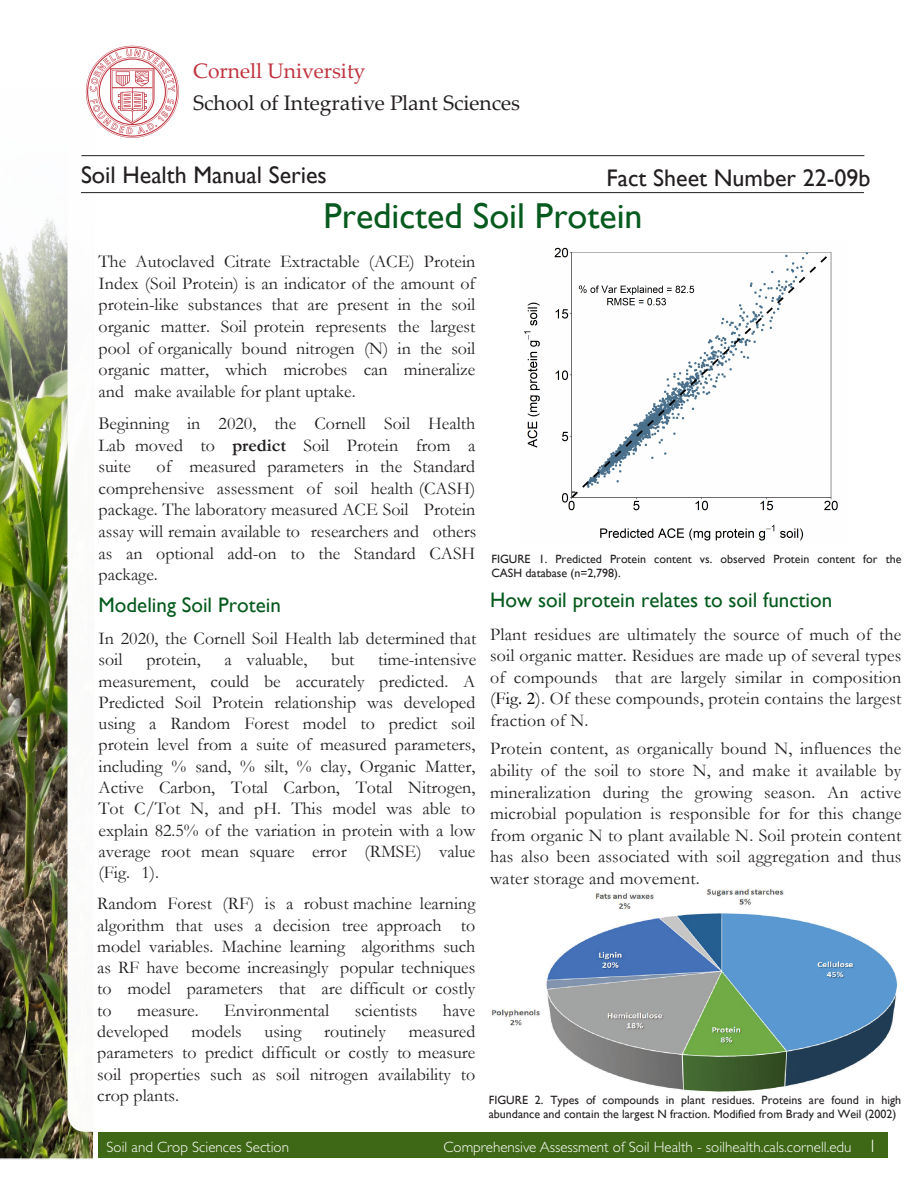
<style>
.page{position:relative;width:918px;height:1188px;background:#fff}
.page>*{position:absolute;margin:0;border:0;box-sizing:border-box;transform-origin:0 0}
.Body_Text_part_2{font:36px "Gill Sans";color:#075a1e}
.t1{font:24px "Gill Sans";color:#231f20}
.t2{font:24px "Gill Sans";color:#231f20}
.subhead{font:21px "Gill Sans";color:#065a1e}
.t3{font:21px "Palatino Linotype";color:#231f20}
.t4{font:21px "Palatino Linotype";color:#c0333f}
.subhead-2{font:18px/21.6px "Garamond";color:#231f20;text-align:justify}
.t5{font:300 15px "Gill Sans";color:#fff}
.t6{font:12px/14.4px "Gill Sans";color:#231f20}
.s1{font-weight:700}
.s2{color:#000}
.s3{font-family:"Minion Pro";color:#000}
.s4{font-size:18px}
</style>
<div class="page">
<img style="left:0;top:219px;width:94px;height:941px">
<div style="left:98px;top:1132px;width:790px;height:26px;background:#3e6815"></div>
<div style="left:68px;top:81px;width:242px;height:1051px;background:#fff;border-radius:18px"></div>
<svg style="left:86px;top:46px;width:93px;height:92px"></svg>
<hr style="left:81px;top:192px;width:783px;height:1px;background:#231f20">
<hr style="left:81px;top:155px;width:783px;height:1px;background:#231f20">
<img style="left:491px;top:889px;width:407px;height:203px">
<img style="left:524px;top:247px;width:314px;height:294px">
<p class="t4" style="left:193px;top:56px;width:174px">Cornell University</p>
<p class="t3" style="left:193px;top:88px;width:328px">School of Integrative Plant Sciences</p>
<h2 class="t1" style="left:81px;top:161px;width:247px">Soil Health Manual Series</h2>
<h2 class="t2" style="left:607px;top:164px;width:265px">Fact Sheet Number 22-09b</h2>
<p class="Body_Text_part_2" style="left:323px;top:195px;width:321px">Predicted Soil Protein</p>
<p class="subhead-2" style="left:99px;top:250px;width:378px">The Autoclaved Citrate Extractable (ACE) Protein Index (Soil Protein) is an indicator of the amount of protein-like substances that are present in the soil organic matter. Soil protein represents the largest pool of organically bound nitrogen (N) in the soil organic matter, which microbes can mineralize and make available for plant uptake.</p>
<p class="subhead-2" style="left:99px;top:412px;width:378px">Beginning in 2020, the Cornell Soil Health Lab moved to <span class="s1">predict</span> Soil Protein from a suite</p>
<p class="subhead-2" style="left:99px;top:455px;width:379px;text-indent:58px">of measured parameters in the Standard comprehensive assessment of soil health (CASH) package. The laboratory measured ACE Soil Protein assay will remain available to researchers and others as an optional add-on to the Standard CASH package.</p>
<p class="subhead" style="left:99px;top:593px;width:184px">Modeling Soil Protein</p>
<p class="subhead-2" style="left:99px;top:627px;width:379px">In 2020, the Cornell Soil Health lab determined that soil</p>
<p class="t6" style="left:491px;top:552px;width:412px">FIGURE 1. Predicted Protein content vs. observed Protein content for the<br>CASH database (n=2,798).</p>
<p class="subhead" style="left:490px;top:588px;width:344px">How soil protein relates to soil function</p>
<p class="subhead-2" style="left:490px;top:623px;width:413px">Plant residues are ultimately the source of much of the soil organic matter. Residues are made up of several types of compounds that are largely similar in composition (<span class="s2">Fig</span><span class="s3">. 2</span>). Of these compounds, protein contains the largest fraction of N.</p>
<p class="subhead-2" style="left:490px;top:737px;width:413px">Protein content, as organically bound N, influences the ability of the soil to store N, and make it available by mineralization during the growing season. An active microbial population is responsible for for this change from organic N to plant available N. Soil protein content has also been associated with soil aggregation and thus water storage and movement.</p>
<p class="subhead-2" style="left:146px;top:649px;width:56px">protein,</p>
<p class="subhead-2" style="left:225px;top:649px;width:84px">a valuable,</p>
<p class="subhead-2" style="left:331px;top:649px;width:25px">but</p>
<p class="subhead-2" style="left:99px;top:649px;width:379px;text-indent:280px">time-intensive measurement, could be accurately predicted. A Predicted Soil Protein relationship was developed using a Random Forest model to predict soil protein level from a suite of measured parameters, including % sand, % silt, % clay, Organic Matter, Active Carbon, Total Carbon, Total Nitrogen, Tot C/Tot N, and pH. This model was able to explain 82.5% of the variation in protein with a low average root mean square error (RMSE) value (Fig. 1).</p>
<p class="subhead-2" style="left:97px;top:893px;width:380px">Random Forest (RF) is a robust machine learning algorithm that uses a decision tree approach to model variables. Machine learning algorithms such as RF have become increasingly popular techniques to model parameters that are difficult or costly to</p>
<p class="subhead-2" style="left:137px;top:999px;width:63px">measure.</p>
<p class="subhead-2" style="left:224px;top:999px;width:107px">Environmental</p>
<p class="subhead-2" style="left:355px;top:999px;width:64px">scientists</p>
<p class="subhead-2" style="left:443px;top:999px;width:34px">have</p>
<p class="subhead-2" style="left:97px;top:1020px;width:73px">developed</p>
<p class="subhead-2" style="left:192px;top:1020px;width:52px">models</p>
<p class="subhead-2" style="left:265px;top:1020px;width:38px">using</p>
<p class="subhead-2" style="left:324px;top:1020px;width:63px">routinely</p>
<p class="subhead-2" style="left:97px;top:1020px;width:380px;text-indent:312px">measured parameters to predict difficult or costly to measure soil properties such as soil nitrogen availability to crop plants.</p>
<p class="t6" style="left:489px;top:1093px;width:414px">FIGURE 2. Types of compounds in plant residues. Proteins are found in high abundance and contain the largest N fraction. Modified from Brady and Weil (2002)</p>
<p class="t5" style="left:107px;top:1139px;width:184px">Soil and Crop Sciences Section</p>
<p class="t5" style="left:443px;top:1139px;width:435px">Comprehensive Assessment of Soil Health - soilhealth.cals.cornell.edu <span class="s4">1</span></p>
</div>
